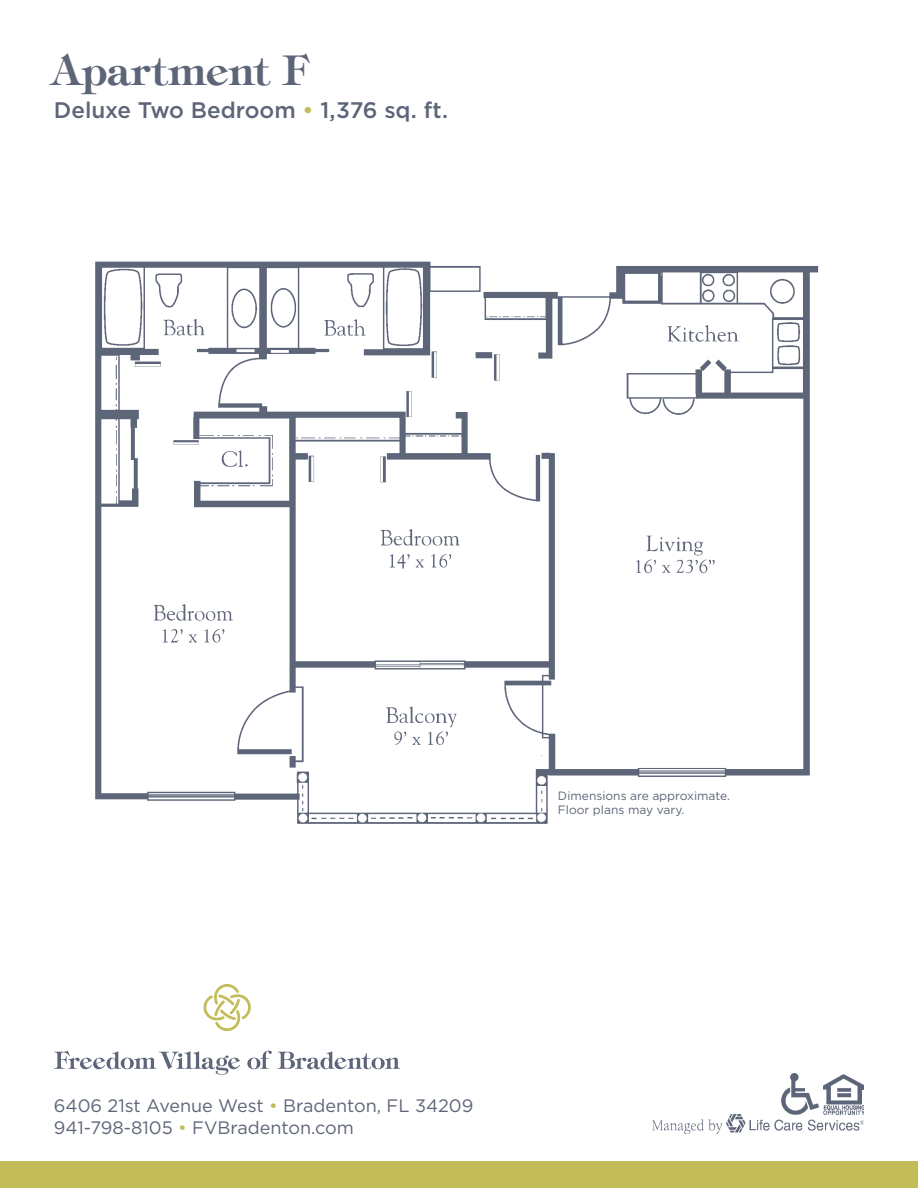
<style>
.page{position:relative;width:918px;height:1188px;background:#fff}
.page>*{position:absolute;margin:0;border:0;box-sizing:border-box;transform-origin:0 0}
.t1{font:600 41.25px "Tiffany Std";letter-spacing:.015em;color:#5d6578}
.t2{font:500 22.5px "Gotham";color:#5d6578}
.t3{font:18px/21.6px "Gotham";color:#5d6578}
.t4{font:12px "Gotham";color:#5d6578}
.s1{color:#c2bc59}
</style>
<div class="page">
<img style="left:781px;top:1074px;width:38px;height:41px">
<img style="left:824px;top:1074px;width:40px;height:41px">
<img style="left:653px;top:1115px;width:211px;height:19px">
<div style="left:0;top:1161px;width:918px;height:27px;background:#c2bc59"></div>
<svg style="left:204px;top:984px;width:47px;height:47px"></svg>
<svg style="left:247px;top:1051px;width:25px;height:18px"></svg>
<svg style="left:278px;top:1051px;width:122px;height:18px"></svg>
<svg style="left:54px;top:1050px;width:186px;height:25px"></svg>
<img style="left:95px;top:261px;width:724px;height:563px">
<p class="t1" style="left:52px;top:44px;width:259px">Apartment F</p>
<p class="t2" style="left:54px;top:98px;width:396px">Deluxe Two Bedroom <span class="s1">•</span> 1,376 sq. ft.</p>
<p class="t4" style="left:558px;top:789px;width:174px">Dimensions are approximate.</p>
<p class="t4" style="left:558px;top:803px;width:128px">Floor plans may vary.</p>
<p class="t3" style="left:54px;top:1095px;width:421px">6406 21st Avenue West <span class="s1">•</span> Bradenton, FL 34209<br>941-798-8105 <span class="s1">•</span> FVBradenton.com</p>
</div>
